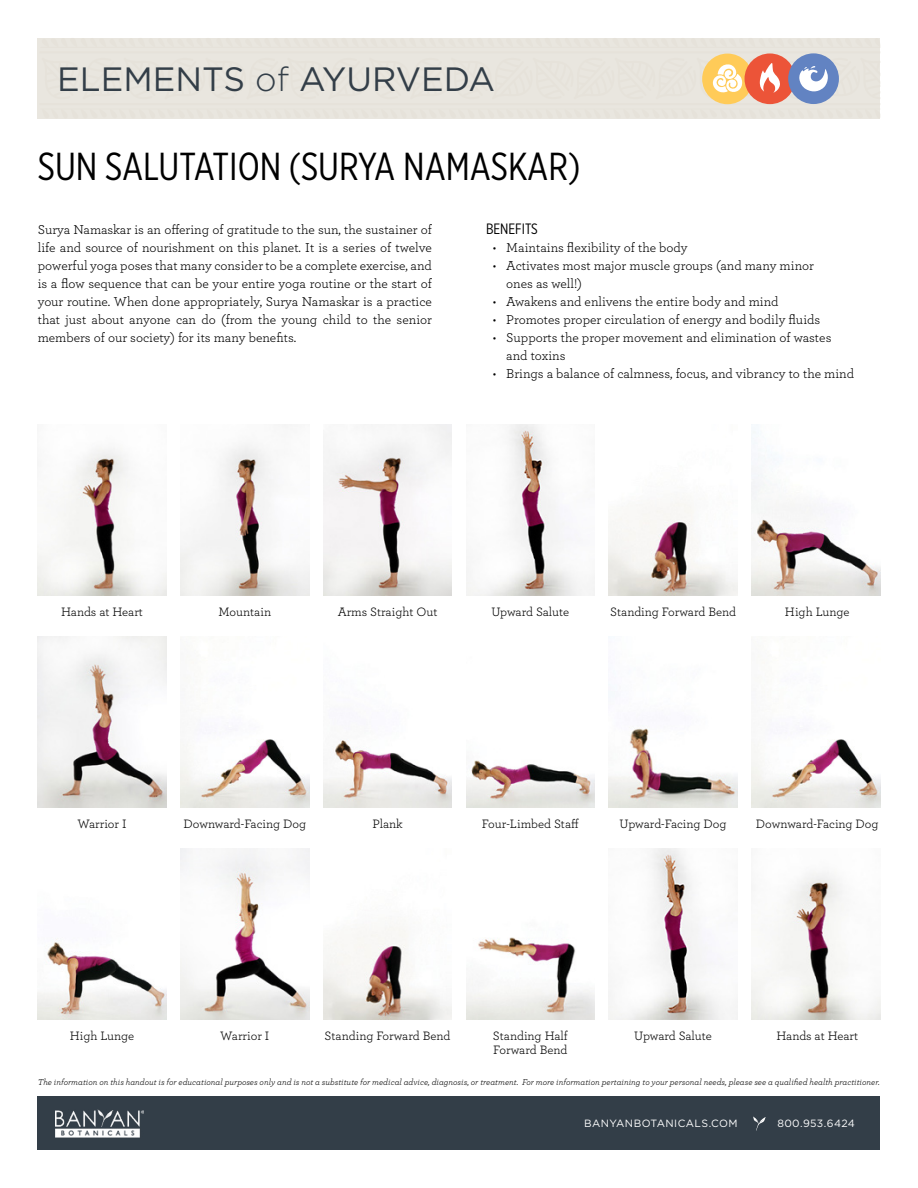
<style>
.page{position:relative;width:918px;height:1188px;background:#fff}
.page>*{position:absolute;margin:0;border:0;box-sizing:border-box;transform-origin:0 0}
.t1{font:39px "Gotham X Narrow";color:#000}
.t2{font:33.75px "Gotham";color:#333e48}
.t3{font:15px "Gotham X Narrow";color:#000}
.t4{font:13.5px/18px "Archer";color:#000}
.t5{font:12.75px/13.5px "Archer";color:#000}
.t6{font:10.5px "Gotham";letter-spacing:.04em;color:#fff}
.t7{font:italic 8.85px "Archer";color:#000}
.s1{font-weight:300}
</style>
<div class="page">
<svg style="left:39px;top:38px;width:841px;height:81px;background:#e5ded6"></svg>
<img style="left:38px;top:448px;width:128px;height:148px">
<img style="left:38px;top:636px;width:128px;height:171px">
<img style="left:38px;top:939px;width:128px;height:81px">
<img style="left:181px;top:424px;width:128px;height:172px">
<img style="left:181px;top:656px;width:128px;height:151px">
<img style="left:181px;top:849px;width:128px;height:171px">
<img style="left:323px;top:424px;width:129px;height:172px">
<img style="left:323px;top:739px;width:129px;height:68px">
<img style="left:323px;top:926px;width:129px;height:94px">
<img style="left:466px;top:424px;width:129px;height:172px">
<img style="left:466px;top:760px;width:129px;height:47px">
<img style="left:466px;top:937px;width:129px;height:83px">
<img style="left:609px;top:502px;width:128px;height:94px">
<img style="left:609px;top:684px;width:128px;height:123px">
<img style="left:609px;top:849px;width:128px;height:171px">
<img style="left:752px;top:431px;width:128px;height:165px">
<img style="left:752px;top:656px;width:128px;height:151px">
<img style="left:752px;top:872px;width:128px;height:148px">
<div style="left:38px;top:1096px;width:842px;height:54px;background:#333e48"></div>
<img style="left:55px;top:1109px;width:89px;height:29px">
<svg style="left:753px;top:1116px;width:13px;height:15px"></svg>
<h2 class="t2" style="left:57px;top:58px;width:440px">ELEMENTS <span class="s1">of</span> AYURVEDA</h2>
<h1 class="t1" style="left:38px;top:143px;width:544px">SUN SALUTATION (SURYA NAMASKAR)</h1>
<p class="t4" style="left:38px;top:220px;width:396px;text-align:justify">Surya Namaskar is an offering of gratitude to the sun, the sustainer of life and source of nourishment on this planet. It is a series of twelve powerful yoga poses that many consider to be a complete exercise, and is a flow sequence that can be your entire yoga routine or the start of your routine. When done appropriately, Surya Namaskar is a practice that just about anyone can do (from the young child to the senior members of our society) for its many benefits.</p>
<p class="t3" style="left:486px;top:220px;width:53px">BENEFITS</p>
<p class="t4" style="left:493px;top:238px;width:197px">• Maintains flexibility of the body</p>
<p class="t4" style="left:506px;top:256px;width:309px;text-indent:-14px">• Activates most major muscle groups (and many minor ones as well!)</p>
<p class="t4" style="left:493px;top:292px;width:287px">• Awakens and enlivens the entire body and mind</p>
<p class="t4" style="left:493px;top:310px;width:329px">• Promotes proper circulation of energy and bodily fluids</p>
<p class="t4" style="left:506px;top:328px;width:327px;text-indent:-14px">• Supports the proper movement and elimination of wastes and toxins</p>
<p class="t4" style="left:493px;top:364px;width:363px">• Brings a balance of calmness, focus, and vibrancy to the mind</p>
<p class="t5" style="left:61px;top:605px;width:83px">Hands at Heart</p>
<p class="t5" style="left:218px;top:605px;width:54px">Mountain</p>
<p class="t5" style="left:338px;top:605px;width:101px">Arms Straight Out</p>
<p class="t5" style="left:492px;top:605px;width:79px">Upward Salute</p>
<p class="t5" style="left:610px;top:605px;width:127px">Standing Forward Bend</p>
<p class="t5" style="left:785px;top:605px;width:66px">High Lunge</p>
<p class="t5" style="left:78px;top:816px;width:51px">Warrior I</p>
<p class="t5" style="left:183px;top:816px;width:124px">Downward-Facing Dog</p>
<p class="t5" style="left:372px;top:816px;width:32px">Plank</p>
<p class="t5" style="left:482px;top:816px;width:98px">Four-Limbed Staff</p>
<p class="t5" style="left:620px;top:816px;width:109px">Upward-Facing Dog</p>
<p class="t5" style="left:756px;top:816px;width:124px">Downward-Facing Dog</p>
<p class="t5" style="left:70px;top:1029px;width:66px">High Lunge</p>
<p class="t5" style="left:220px;top:1029px;width:51px">Warrior I</p>
<p class="t5" style="left:325px;top:1029px;width:127px">Standing Forward Bend</p>
<p class="t5" style="left:493px;top:1029px;width:76px">Standing Half<br>Forward Bend</p>
<p class="t5" style="left:634px;top:1029px;width:79px">Upward Salute</p>
<p class="t5" style="left:776px;top:1029px;width:83px">Hands at Heart</p>
<p class="t7" style="left:38px;top:1076px;width:844px">The information on this handout is for educational purposes only and is not a substitute for medical advice, diagnosis, or treatment. For more information pertaining to your personal needs, please see a qualified health practitioner.</p>
<p class="t6" style="left:584px;top:1117px;width:155px">BANYANBOTANICALS.COM</p>
<p class="t6" style="left:777px;top:1117px;width:79px">800.953.6424</p>
</div>
